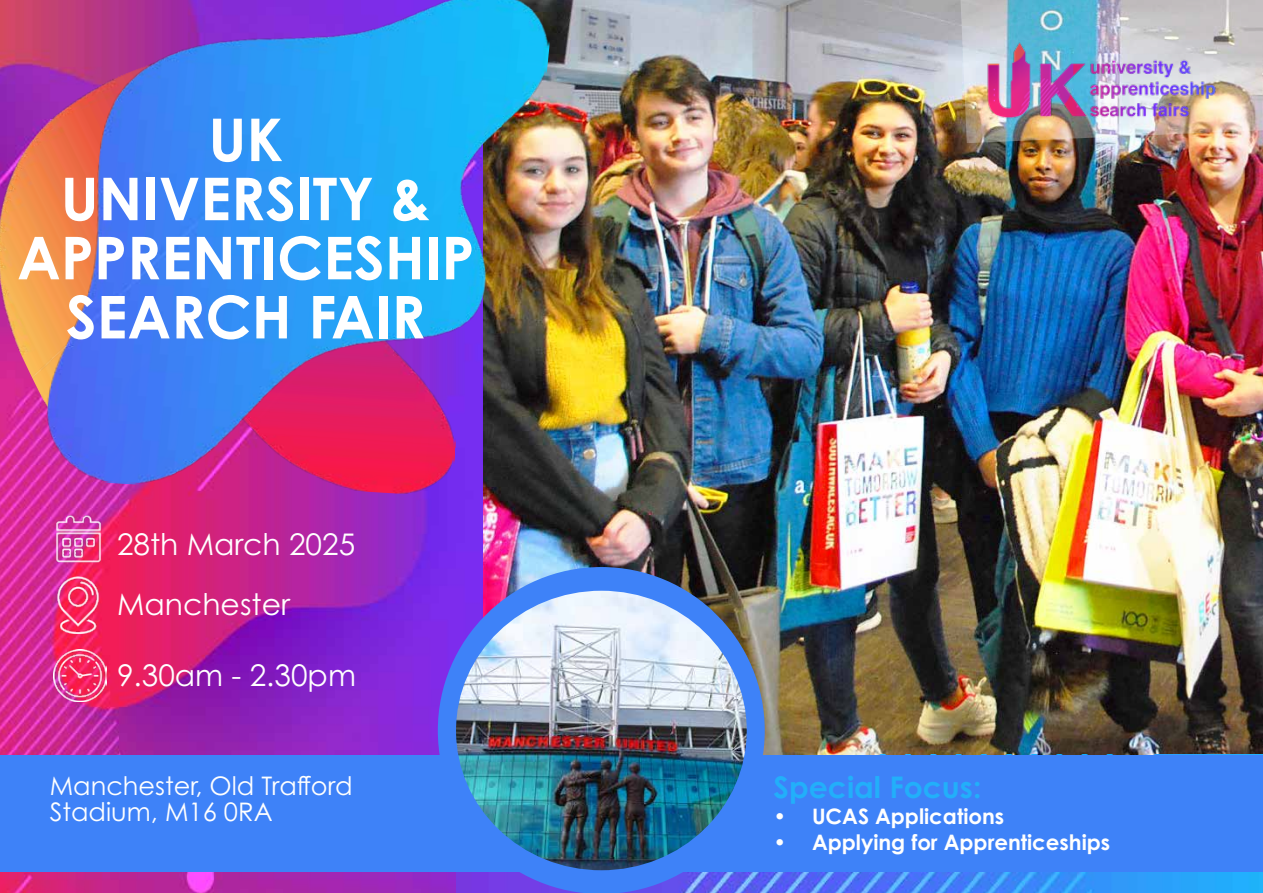
<style>
.page{position:relative;width:1263px;height:893px;background:#fff}
.page>*{position:absolute;margin:0;border:0;box-sizing:border-box;transform-origin:0 0}
.t1{font:700 59.1px/59.1px "Century Gothic Pro";color:#fff;text-align:center}
.t2{font:29.85px/60.4px "Century Gothic Pro";color:#fff}
.t3{font:700 29.85px "Century Gothic Pro";color:#22affa}
.t4{font:25.65px/25.7px "Century Gothic Pro";color:#fff}
.t5{font:700 21.3px "Century Gothic Pro";color:#fff}
</style>
<div class="page">
<img style="left:482px;top:0;width:781px;height:755px">
<img style="left:960px;top:0;width:303px;height:143px">
<img style="left:0;top:0;width:482px;height:893px">
<img style="left:52px;top:513px;width:52px;height:52px">
<img style="left:54px;top:649px;width:52px;height:53px">
<img style="left:50px;top:576px;width:54px;height:57px">
<img style="left:0;top:22px;width:22px;height:445px">
<img style="left:765px;top:871px;width:498px;height:22px">
<div style="left:0;top:755px;width:1263px;height:116px;background:#3e82f8"></div>
<img style="left:438px;top:567px;width:327px;height:326px">
<img style="left:985px;top:0;width:249px;height:125px">
<img style="left:456px;top:591px;width:291px;height:279px">
<img style="left:22px;top:0;width:532px;height:506px">
<h1 class="t1" style="left:17px;top:109px;width:459px">UK<br>UNIVERSITY &amp;<br>APPRENTICESHIP<br>SEARCH FAIR</h1>
<h2 class="t2" style="left:117px;top:513px;width:240px">28th March 2025<br>Manchester</h2>
<h2 class="t2" style="left:117px;top:645px;width:240px">9.30am - 2.30pm</h2>
<p class="t4" style="left:50px;top:773px;width:305px">Manchester, Old Trafford<br>Stadium, M16 0RA</p>
<h2 class="t3" style="left:774px;top:769px;width:209px">Special Focus:</h2>
<p class="t5" style="left:774px;top:803px;width:232px">• UCAS Applications</p>
<p class="t5" style="left:774px;top:829px;width:338px">• Applying for Apprenticeships</p>
</div>
